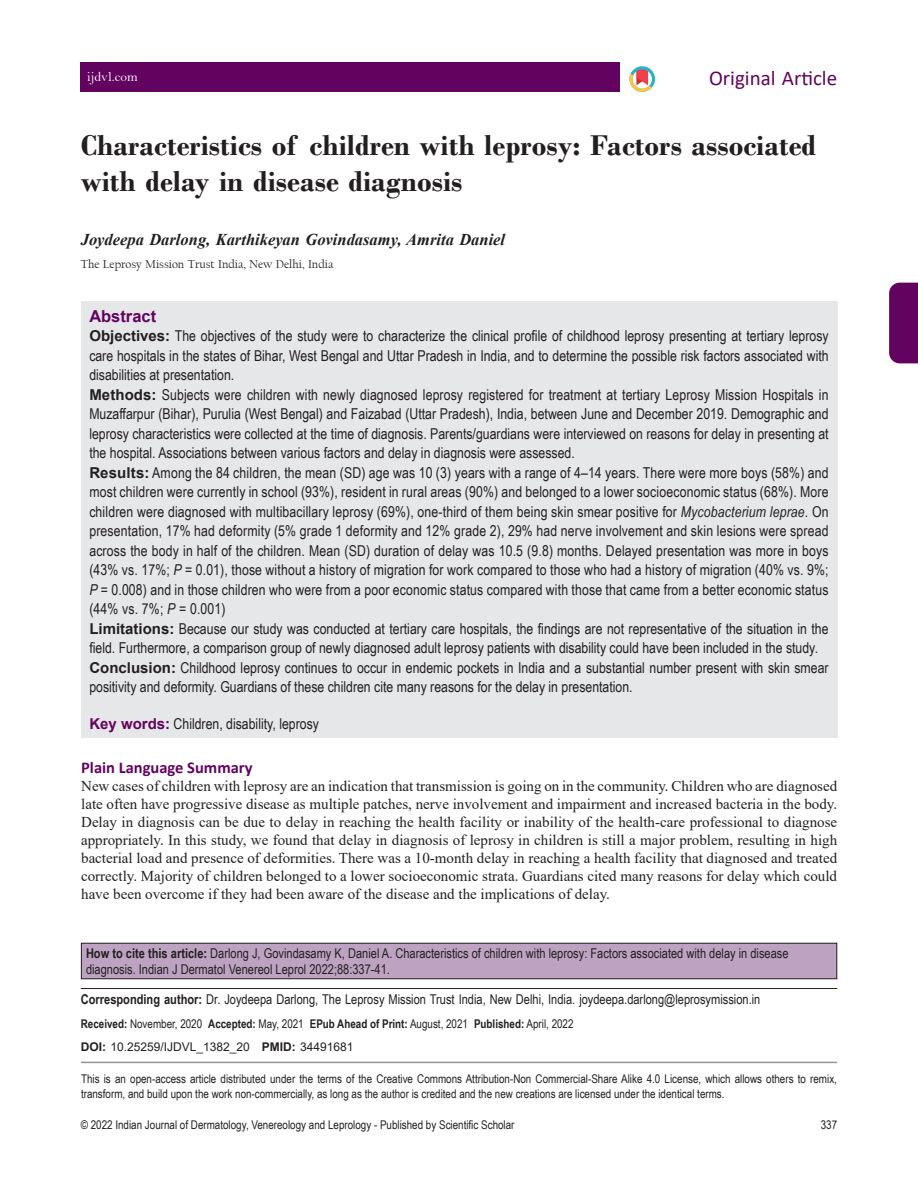
<style>
.page{position:relative;width:918px;height:1188px;background:#fff}
.page>*{position:absolute;margin:0;border:0;box-sizing:border-box;transform-origin:0 0}
.t1{font:700 30px/36px "Bodoni";color:#231f20}
.t2{font:21px "Calibri";color:#630360}
.t3{font:italic 700 16.5px "Times New Roman";color:#231f20}
.t4{font:700 16.5px "Calibri";color:#630360}
.t5{font:700 16.5px "Arial";color:#630360}
.t6{font:15px/19.5px "Arial Narrow";color:#231f20}
.t7{font:15px/18px "Times New Roman";color:#231f20;text-align:justify}
.t8{font:13.5px/16.5px "Arial Narrow";color:#231f20}
.t9{font:13.5px "Bell";color:#fff}
.t10{font:12px/15px "Arial Narrow";color:#231f20}
.t11{font:700 12px "Arial Narrow";color:#231f20}
.t12{font:12px "Californian FB";color:#231f20}
.t13{font:12px "Arial";color:#231f20}
.s1{font-family:"Arial";font-weight:700}
.s2{font-style:italic}
.s3{font-family:"Arial";font-weight:700;color:#630360}
.s4{font-weight:700}
.s5{font-weight:400}
</style>
<div class="page">
<div style="left:889px;top:283px;width:29px;height:80px;background:#630360"></div>
<div style="left:81px;top:301px;width:756px;height:436px;background:#e6e7e9"></div>
<div style="left:81px;top:62px;width:539px;height:30px;background:#630360"></div>
<svg style="left:629px;top:66px;width:26px;height:26px"></svg>
<div style="left:81px;top:943px;width:756px;height:36px;background:#bda3c1"></div>
<div style="left:81px;top:943px;width:756px;height:36px;border:1px solid #231f20"></div>
<hr style="left:81px;top:1062px;width:756px;height:1px;background:#939598">
<hr style="left:81px;top:988px;width:756px;height:1px;background:#231f20">
<p class="t9" style="left:87px;top:69px;width:52px">ijdvl.com</p>
<h2 class="t2" style="left:709px;top:63px;width:130px">Original Article</h2>
<h1 class="t1" style="left:81px;top:127px;width:737px">Characteristics of children with leprosy: Factors associated with delay in disease diagnosis</h1>
<p class="t3" style="left:81px;top:228px;width:426px">Joydeepa Darlong, Karthikeyan Govindasamy, Amrita Daniel</p>
<p class="t12" style="left:81px;top:257px;width:254px">The Leprosy Mission Trust India, New Delhi, India</p>
<p class="t5" style="left:89px;top:304px;width:68px">Abstract</p>
<p class="t6" style="left:89px;top:326px;width:741px"><span class="s1">Objectives:</span> The objectives of the study were to characterize the clinical profile of childhood leprosy presenting at tertiary leprosy care hospitals in the states of Bihar, West Bengal and Uttar Pradesh in India, and to determine the possible risk factors associated with disabilities at presentation.<br><span class="s1">Methods:</span> Subjects were children with newly diagnosed leprosy registered for treatment at tertiary Leprosy Mission Hospitals in Muzaffarpur (Bihar), Purulia (West Bengal) and Faizabad (Uttar Pradesh), India, between June and December 2019. Demographic and leprosy characteristics were collected at the time of diagnosis. Parents/guardians were interviewed on reasons for delay in presenting at the hospital. Associations between various factors and delay in diagnosis were assessed.<br><span class="s1">Results:</span> Among the 84 children, the mean (SD) age was 10 (3) years with a range of 4–14 years. There were more boys (58%) and most children were currently in school (93%), resident in rural areas (90%) and belonged to a lower socioeconomic status (68%). More children were diagnosed with multibacillary leprosy (69%), one-third of them being skin smear positive for <span class="s2">Mycobacterium leprae</span>. On presentation, 17% had deformity (5% grade 1 deformity and 12% grade 2), 29% had nerve involvement and skin lesions were spread across the body in half of the children. Mean (SD) duration of delay was 10.5 (9.8) months. Delayed presentation was more in boys (43% vs. 17%; <span class="s2">P</span> = 0.01), those without a history of migration for work compared to those who had a history of migration (40% vs. 9%; <span class="s2">P</span> = 0.008) and in those children who were from a poor economic status compared with those that came from a better economic status (44% vs. 7%; <span class="s2">P</span> = 0.001)<br><span class="s1">Limitations:</span> Because our study was conducted at tertiary care hospitals, the findings are not representative of the situation in the field. Furthermore, a comparison group of newly diagnosed adult leprosy patients with disability could have been included in the study.<br><span class="s1">Conclusion:</span> Childhood leprosy continues to occur in endemic pockets in India and a substantial number present with skin smear positivity and deformity. Guardians of these children cite many reasons for the delay in presentation.</p>
<p class="t6" style="left:89px;top:713px;width:231px"><span class="s3">Key words:</span> Children, disability, leprosy</p>
<p class="t4" style="left:81px;top:756px;width:173px">Plain Language Summary</p>
<p class="t7" style="left:81px;top:777px;width:758px">New cases of children with leprosy are an indication that transmission is going on in the community. Children who are diagnosed late often have progressive disease as multiple patches, nerve involvement and impairment and increased bacteria in the body.<br>Delay in diagnosis can be due to delay in reaching the health facility or inability of the health-care professional to diagnose appropriately. In this study, we found that delay in diagnosis of leprosy in children is still a major problem, resulting in high bacterial load and presence of deformities. There was a 10-month delay in reaching a health facility that diagnosed and treated correctly. Majority of children belonged to a lower socioeconomic strata. Guardians cited many reasons for delay which could have been overcome if they had been aware of the disease and the implications of delay.</p>
<p class="t8" style="left:86px;top:944px;width:704px"><span class="s4">How to cite this article:</span> Darlong J, Govindasamy K, Daniel A. Characteristics of children with leprosy: Factors associated with delay in disease diagnosis. Indian J Dermatol Venereol Leprol 2022;88:337-41.</p>
<p class="t8" style="left:81px;top:990px;width:681px"><span class="s4">Corresponding author:</span> Dr. Joydeepa Darlong, The Leprosy Mission Trust India, New Delhi, India. joydeepa.darlong@leprosymission.in</p>
<p class="t11" style="left:81px;top:1015px;width:494px">Received: <span class="s5">November, 2020</span> Accepted: <span class="s5">May, 2021</span> EPub Ahead of Print: <span class="s5">August, 2021</span> Published: <span class="s5">April, 2022</span></p>
<p class="t13" style="left:81px;top:1039px;width:274px"><span class="s4">DOI:</span> 10.25259/IJDVL_1382_20 <span class="s4">PMID:</span> 34491681</p>
<p class="t10" style="left:81px;top:1070px;width:758px">This is an open-access article distributed under the terms of the Creative Commons Attribution-Non Commercial-Share Alike 4.0 License, which allows others to remix, transform, and build upon the work non-commercially, as long as the author is credited and the new creations are licensed under the identical terms.</p>
<p class="t10" style="left:81px;top:1116px;width:435px">© 2022 Indian Journal of Dermatology, Venereology and Leprology - Published by Scientific Scholar</p>
<p class="t10" style="left:821px;top:1116px;width:18px">337</p>
</div>
